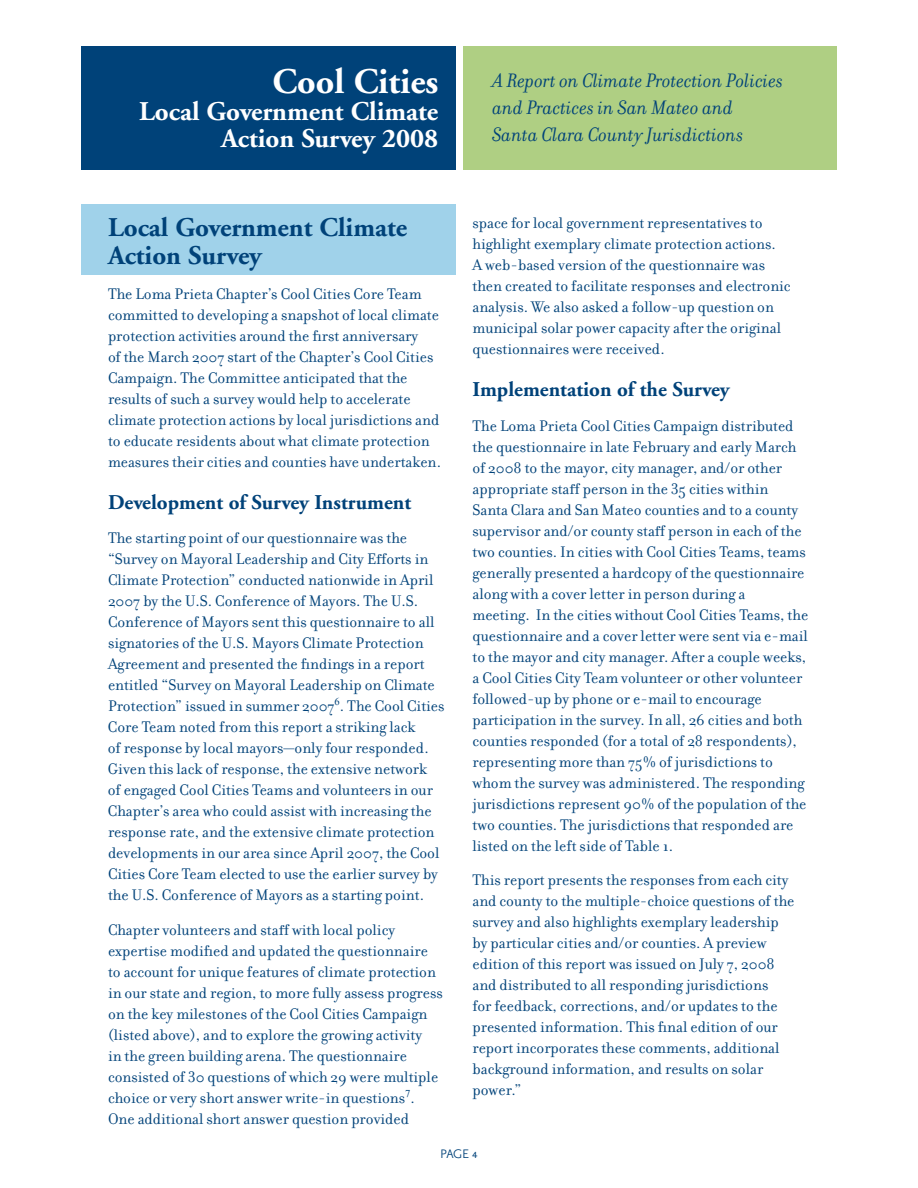
<style>
.page{position:relative;width:918px;height:1188px;background:#fff}
.page>*{position:absolute;margin:0;border:0;box-sizing:border-box;transform-origin:0 0}
.t1{font:700 36px "Adobe Garamond";color:#fff}
.t2{font:700 27px/27px "Adobe Garamond";color:#fff;text-align:right}
.t3{font:700 27px/28.5px "Adobe Garamond";color:#004279}
.t4{font:italic 21px/27px "Filosofia";color:#004279}
.t5{font:700 21px "Adobe Garamond";color:#004279}
.t6{font:16.5px/21px "Filosofia";color:#004279}
.t7{font:15px "Priori San Regular SC";color:#004279}
</style>
<div class="page">
<div style="left:81px;top:204px;width:374px;height:70px;background:#a0d2ea"></div>
<div style="left:463px;top:46px;width:374px;height:124px;background:#afcf83"></div>
<div style="left:81px;top:46px;width:374px;height:124px;background:#004279"></div>
<h1 class="t1" style="left:272px;top:62px;width:167px">Cool Cities</h1>
<h2 class="t2" style="left:139px;top:98px;width:301px">Local Government Climate<br>Action Survey 2008</h2>
<h2 class="t3" style="left:108px;top:213px;width:301px">Local Government Climate<br>Action Survey</h2>
<p class="t6" style="left:108px;top:283px;width:335px">The Loma Prieta Chapter’s Cool Cities Core Team committed to developing a snapshot of local climate protection activities around the first anniversary<br>of the March 2007 start of the Chapter’s Cool Cities Campaign. The Committee anticipated that the results of such a survey would help to accelerate climate protection actions by local jurisdictions and to educate residents about what climate protection measures their cities and counties have undertaken.</p>
<p class="t5" style="left:108px;top:491px;width:305px">Development of Survey Instrument</p>
<p class="t6" style="left:108px;top:528px;width:338px">The starting point of our questionnaire was the “Survey on Mayoral Leadership and City Efforts in Climate Protection” conducted nationwide in April 2007 by the U.S. Conference of Mayors. The U.S.<br>Conference of Mayors sent this questionnaire to all signatories of the U.S. Mayors Climate Protection Agreement and presented the findings in a report entitled “Survey on Mayoral Leadership on Climate Protection” issued in summer 2007<sup>6</sup>. The Cool Cities Core Team noted from this report a striking lack<br>of response by local mayors—only four responded.<br>Given this lack of response, the extensive network<br>of engaged Cool Cities Teams and volunteers in our Chapter’s area who could assist with increasing the response rate, and the extensive climate protection developments in our area since April 2007, the Cool Cities Core Team elected to use the earlier survey by the U.S. Conference of Mayors as a starting point.</p>
<p class="t6" style="left:108px;top:919px;width:336px">Chapter volunteers and staff with local policy expertise modified and updated the questionnaire to account for unique features of climate protection in our state and region, to more fully assess progress on the key milestones of the Cool Cities Campaign (listed above), and to explore the growing activity<br>in the green building arena. The questionnaire consisted of 30 questions of which 29 were multiple choice or very short answer write-in questions<sup>7</sup>.<br>One additional short answer question provided</p>
<p class="t4" style="left:492px;top:68px;width:293px">A Report on Climate Protection Policies and Practices in San Mateo and<br>Santa Clara County Jurisdictions</p>
<p class="t6" style="left:472px;top:213px;width:320px">space for local government representatives to highlight exemplary climate protection actions.<br>A web-based version of the questionnaire was then created to facilitate responses and electronic analysis. We also asked a follow-up question on municipal solar power capacity after the original questionnaires were received.</p>
<p class="t5" style="left:472px;top:378px;width:259px">Implementation of the Survey</p>
<p class="t6" style="left:472px;top:415px;width:337px">The Loma Prieta Cool Cities Campaign distributed the questionnaire in late February and early March of 2008 to the mayor, city manager, and/or other appropriate staff person in the 35 cities within<br>Santa Clara and San Mateo counties and to a county supervisor and/or county staff person in each of the two counties. In cities with Cool Cities Teams, teams generally presented a hardcopy of the questionnaire along with a cover letter in person during a<br>meeting. In the cities without Cool Cities Teams, the questionnaire and a cover letter were sent via e-mail to the mayor and city manager. After a couple weeks, a Cool Cities City Team volunteer or other volunteer followed-up by phone or e-mail to encourage participation in the survey. In all, 26 cities and both counties responded (for a total of 28 respondents), representing more than 75% of jurisdictions to whom the survey was administered. The responding jurisdictions represent 90% of the population of the two counties. The jurisdictions that responded are listed on the left side of Table 1.</p>
<p class="t6" style="left:472px;top:870px;width:323px">This report presents the responses from each city and county to the multiple-choice questions of the survey and also highlights exemplary leadership by particular cities and/or counties. A preview edition of this report was issued on July 7, 2008 and distributed to all responding jurisdictions<br>for feedback, corrections, and/or updates to the presented information. This final edition of our report incorporates these comments, additional background information, and results on solar power.”</p>
<p class="t7" style="left:440px;top:1145px;width:39px">PAGE 4</p>
</div>
